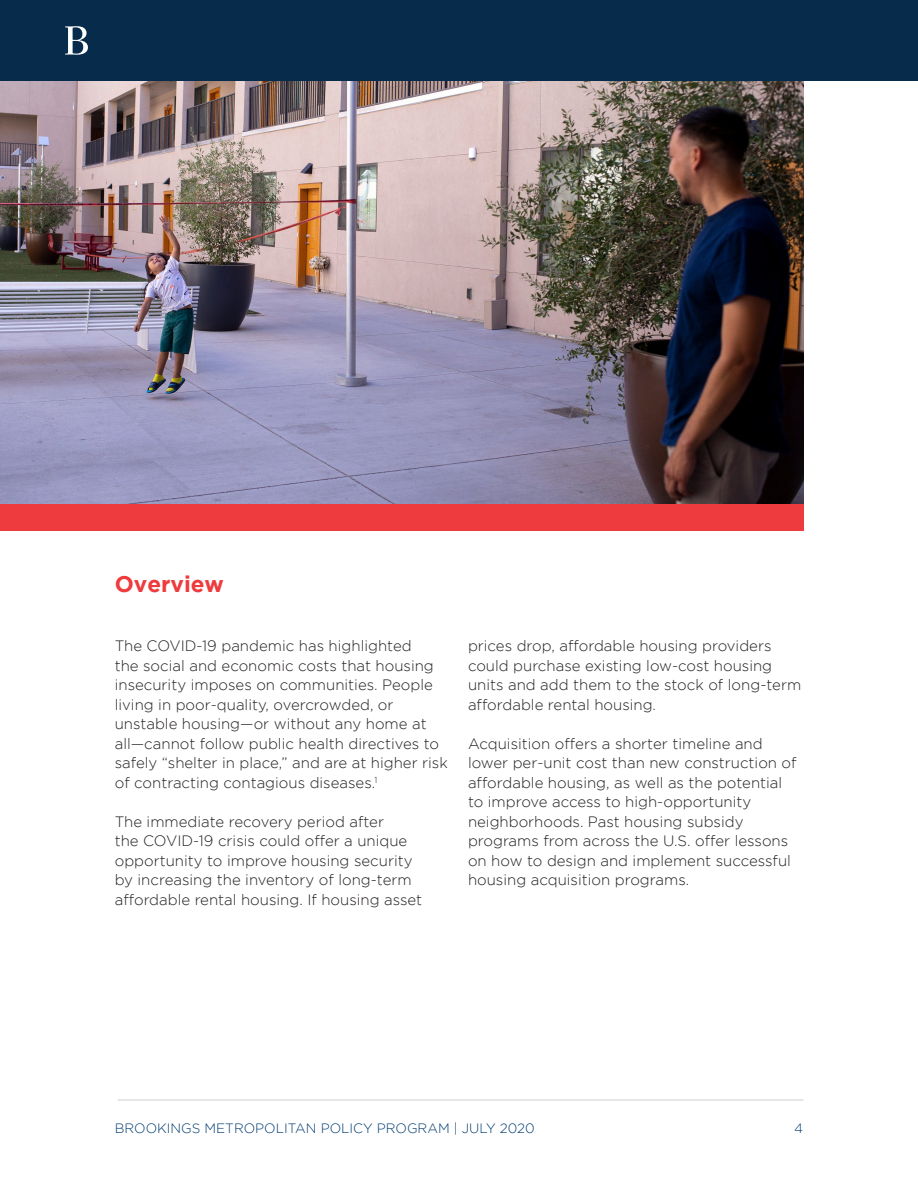
<style>
.page{position:relative;width:918px;height:1188px;background:#fff}
.page>*{position:absolute;margin:0;border:0;box-sizing:border-box;transform-origin:0 0}
.t1{font:700 22.5px "Gotham";color:#ee3b3d}
.t2{font:300 15px/19.5px "Gotham";color:#231f20}
.t3{font:300 13.5px "Gotham";color:#003b70}
</style>
<div class="page">
<div style="left:0;top:0;width:918px;height:81px;background:#062b4b"></div>
<svg style="left:65px;top:26px;width:23px;height:29px"></svg>
<hr style="left:118px;top:1099px;width:685px;height:2px;background:#d1d2d4">
<img style="left:0;top:81px;width:803px;height:423px">
<div style="left:0;top:504px;width:803px;height:27px;background:#ee3b3d"></div>
<p class="t1" style="left:115px;top:571px;width:111px">Overview</p>
<p class="t2" style="left:115px;top:636px;width:335px">The COVID-19 pandemic has highlighted<br>the social and economic costs that housing insecurity imposes on communities. People living in poor-quality, overcrowded, or unstable housing—or without any home at all—cannot follow public health directives to safely “shelter in place,” and are at higher risk of contracting contagious diseases.<sup>1</sup></p>
<p class="t2" style="left:115px;top:812px;width:309px">The immediate recovery period after<br>the COVID-19 crisis could offer a unique opportunity to improve housing security by increasing the inventory of long-term affordable rental housing. If housing asset</p>
<p class="t2" style="left:468px;top:636px;width:335px">prices drop, affordable housing providers could purchase existing low-cost housing units and add them to the stock of long-term affordable rental housing.</p>
<p class="t2" style="left:468px;top:734px;width:330px">Acquisition offers a shorter timeline and lower per-unit cost than new construction of affordable housing, as well as the potential to improve access to high-opportunity neighborhoods. Past housing subsidy programs from across the U.S. offer lessons on how to design and implement successful housing acquisition programs.</p>
<p class="t3" style="left:115px;top:1121px;width:421px">BROOKINGS METROPOLITAN POLICY PROGRAM | JULY 2020</p>
<p class="t3" style="left:794px;top:1121px;width:10px">4</p>
</div>
